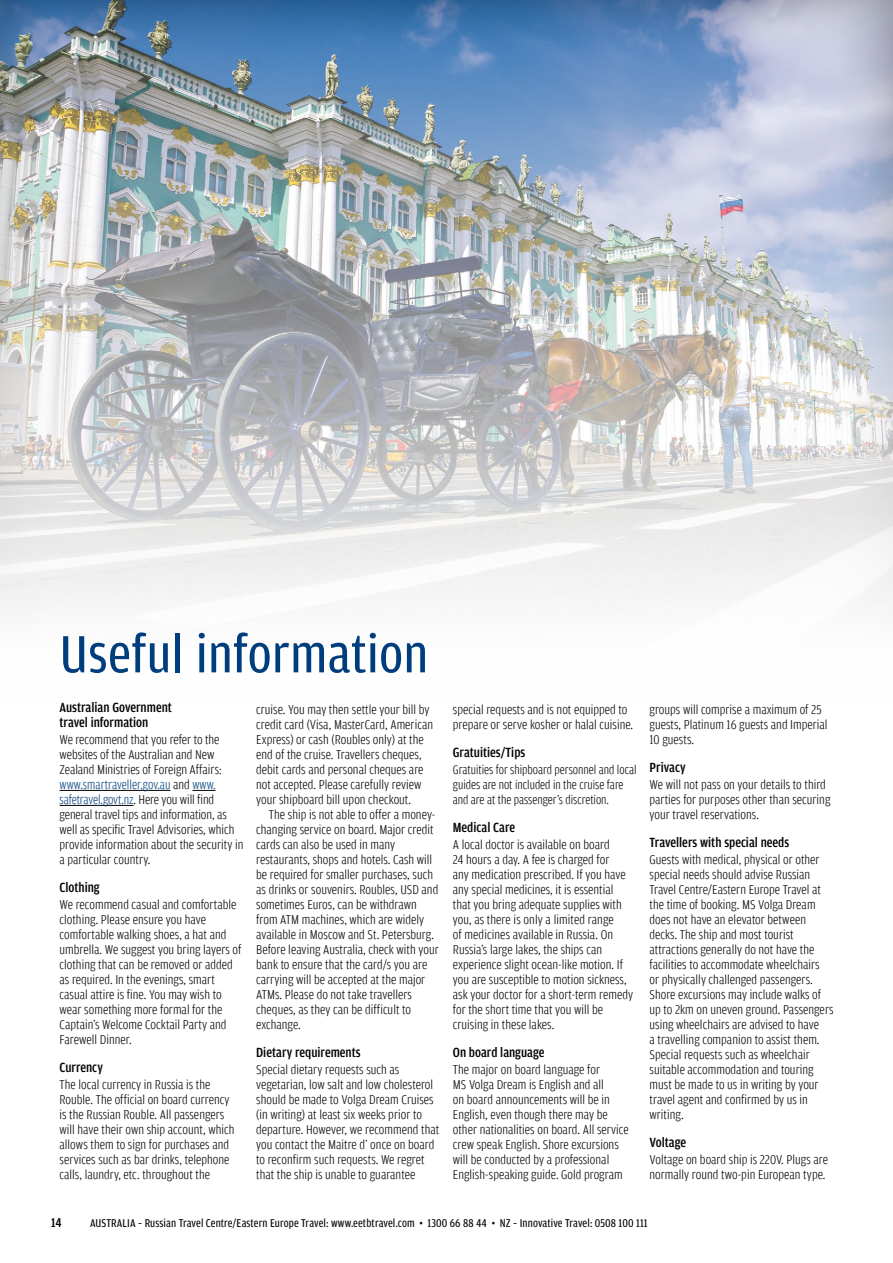
<style>
.page{position:relative;width:893px;height:1263px;background:#fff}
.page>*{position:absolute;margin:0;border:0;box-sizing:border-box;transform-origin:0 0}
.t1{font:55.5px "Amplitude Cond";letter-spacing:.005em;color:#003d7c;scale:1.05 1}
.t2{font:500 14.1px/15px "Amplitude Cond";color:#000}
.t3{font:300 13.5px/15px "Amplitude Cond";color:#000;scale:1.04 1}
.t4{font:500 13.5px "Amplitude Cond";color:#000}
.t5{font:300 13.2px/15px "Amplitude Cond";color:#000}
.t6{font:12px "Amplitude Cond";letter-spacing:.01em;color:#000}
.s1{color:#003d7c}
</style>
<div class="page">
<div style="left:0;top:0;width:893px;height:699px;background:#000;opacity:.4"></div>
<hr style="left:60px;top:790px;width:111px;height:1px;background:#000">
<svg style="left:192px;top:790px;width:23px;height:1px"></svg>
<hr style="left:60px;top:805px;width:74px;height:1px;background:#000">
<h1 class="t1" style="left:60px;top:624px;width:353px">Useful information</h1>
<p class="t2" style="left:60px;top:700px;width:114px">Australian Government travel information</p>
<p class="t3" style="left:60px;top:732px;width:178px">We recommend that you refer to the websites of the Australian and New Zealand Ministries of Foreign Affairs: <span class="s1">www.smartraveller.gov.au</span> and <span class="s1">www. safetravel.govt.nz</span>. Here you will find general travel tips and information, as well as specific Travel Advisories, which provide information about the security in a particular country.</p>
<p class="t2" style="left:60px;top:880px;width:42px">Clothing</p>
<p class="t3" style="left:60px;top:897px;width:176px">We recommend casual and comfortable clothing. Please ensure you have comfortable walking shoes, a hat and umbrella. We suggest you bring layers of clothing that can be removed or added as required. In the evenings, smart casual attire is fine. You may wish to wear something more formal for the Captain’s Welcome Cocktail Party and Farewell Dinner.</p>
<p class="t2" style="left:60px;top:1060px;width:45px">Currency</p>
<p class="t3" style="left:60px;top:1077px;width:170px">The local currency in Russia is the Rouble. The official on board currency is the Russian Rouble. All passengers will have their own ship account, which allows them to sign for purchases and services such as bar drinks, telephone calls, laundry, etc. throughout the</p>
<p class="t3" style="left:256px;top:702px;width:172px">cruise. You may then settle your bill by credit card (Visa, MasterCard, American Express) or cash (Roubles only) at the end of the cruise. Travellers cheques, debit cards and personal cheques are not accepted. Please carefully review your shipboard bill upon checkout.</p>
<p class="t3" style="left:256px;top:807px;width:177px;text-indent:13px">The ship is not able to offer a money&shy;changing service on board. Major credit cards can also be used in many restaurants, shops and hotels. Cash will be required for smaller purchases, such as drinks or souvenirs. Roubles, USD and sometimes Euros, can be withdrawn from ATM machines, which are widely available in Moscow and St. Petersburg.<br>Before leaving Australia, check with your bank to ensure that the card/s you are carrying will be accepted at the major ATMs. Please do not take travellers cheques, as they can be difficult to exchange.</p>
<p class="t2" style="left:256px;top:1045px;width:106px">Dietary requirements</p>
<p class="t3" style="left:256px;top:1062px;width:178px">Special dietary requests such as vegetarian, low salt and low cholesterol should be made to Volga Dream Cruises (in writing) at least six weeks prior to departure. However, we recommend that you contact the Maitre d’ once on board to reconfirm such requests. We regret that the ship is unable to guarantee</p>
<p class="t3" style="left:453px;top:702px;width:175px">special requests and is not equipped to prepare or serve kosher or halal cuisine.</p>
<p class="t2" style="left:453px;top:745px;width:74px">Gratuities/Tips</p>
<p class="t5" style="left:453px;top:762px;width:185px">Gratuities for shipboard personnel and local guides are not included in the cruise fare and are at the passenger’s discretion.</p>
<p class="t2" style="left:453px;top:820px;width:64px">Medical Care</p>
<p class="t3" style="left:453px;top:837px;width:175px">A local doctor is available on board<br>24 hours a day. A fee is charged for<br>any medication prescribed. If you have any special medicines, it is essential that you bring adequate supplies with you, as there is only a limited range<br>of medicines available in Russia. On Russia’s large lakes, the ships can experience slight ocean-like motion. If you are susceptible to motion sickness, ask your doctor for a short-term remedy for the short time that you will be cruising in these lakes.</p>
<p class="t2" style="left:453px;top:1045px;width:93px">On board language</p>
<p class="t3" style="left:453px;top:1062px;width:171px">The major on board language for<br>MS Volga Dream is English and all<br>on board announcements will be in English, even though there may be other nationalities on board. All service crew speak English. Shore excursions will be conducted by a professional English-speaking guide. Gold program</p>
<p class="t3" style="left:649px;top:702px;width:173px">groups will comprise a maximum of 25 guests, Platinum 16 guests and Imperial<br>10 guests.</p>
<p class="t2" style="left:649px;top:760px;width:38px">Privacy</p>
<p class="t3" style="left:649px;top:777px;width:175px">We will not pass on your details to third parties for purposes other than securing your travel reservations.</p>
<p class="t2" style="left:649px;top:835px;width:141px">Travellers with special needs</p>
<p class="t3" style="left:649px;top:852px;width:178px">Guests with medical, physical or other special needs should advise Russian Travel Centre/Eastern Europe Travel at the time of booking. MS Volga Dream does not have an elevator between decks. The ship and most tourist attractions generally do not have the facilities to accommodate wheelchairs<br>or physically challenged passengers.<br>Shore excursions may include walks of up to 2km on uneven ground. Passengers using wheelchairs are advised to have<br>a travelling companion to assist them.<br>Special requests such as wheelchair suitable accommodation and touring must be made to us in writing by your travel agent and confirmed by us in writing.</p>
<p class="t2" style="left:649px;top:1135px;width:38px">Voltage</p>
<p class="t3" style="left:649px;top:1152px;width:173px">Voltage on board ship is 220V. Plugs are normally round two-pin European type.</p>
<p class="t4" style="left:51px;top:1215px;width:12px">14</p>
<p class="t6" style="left:90px;top:1216px;width:559px">AUSTRALIA – Russian Travel Centre/Eastern Europe Travel: www.eetbtravel.com • 1300 66 88 44 • NZ – Innovative Travel: 0508 100 111</p>
</div>
